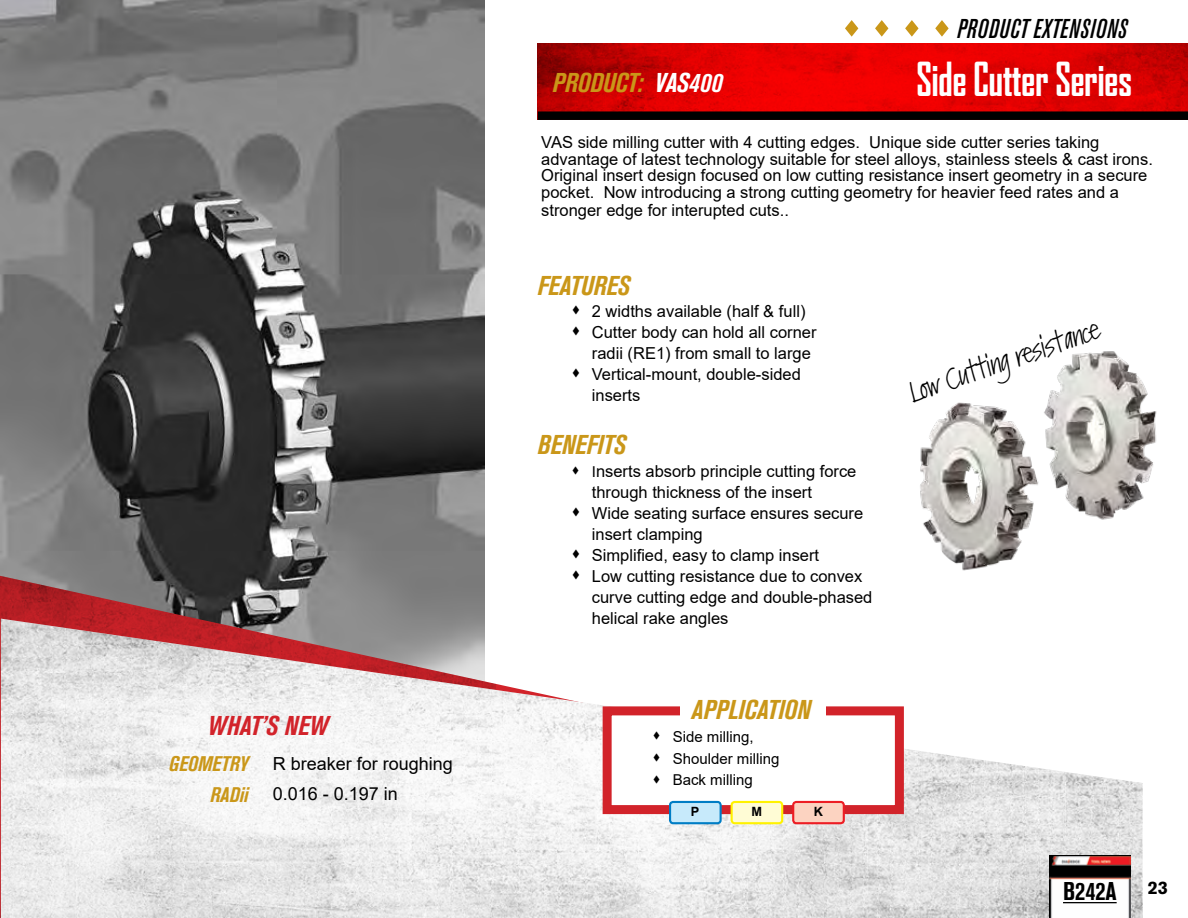
<style>
.page{position:relative;width:1188px;height:918px;background:#fff}
.page>*{position:absolute;margin:0;border:0;box-sizing:border-box;transform-origin:0 0}
.t1{font:700 condensed 45px "Agency FB";color:#fff}
.t2{font:28.5px "Kremlin Pro";color:#000}
.t3{font:italic 700 condensed 27px "Akzidenz Grotesk Std";color:#ca9719}
.t4{font:italic 500 condensed 27px "Akzidenz Grotesk Std";letter-spacing:.02em;color:#000}
.t5{font:italic 700 condensed 27px "Akzidenz Grotesk Std";color:#d2232a}
.t6{font:700 condensed 25.5px "Akzidenz Grotesk Std";color:#000}
.t7{font:18px/30.6px "Arial";color:#000}
.t8{font:700 18px "Akzidenz Grotesk Std";color:#000}
.t9{font:16.5px/21px "Arial";color:#000}
.t10{font:15px/21.8px "Arial";color:#000}
.t11{font:700 12.75px "Arial";color:#000}
.s1{font-family:"Akzidenz Grotesk Std";font-weight:700;font-style:italic;font-stretch:condensed;font-size:21px;color:#ca9719}
.s2{color:#fff}
.s3{font-size:15px}
</style>
<div class="page">
<img style="left:538px;top:44px;width:650px;height:67px">
<svg style="left:538px;top:111px;width:650px;height:9px;background:#0d0000"></svg>
<svg style="left:905px;top:20px;width:14px;height:17px"></svg>
<svg style="left:875px;top:20px;width:13px;height:17px"></svg>
<svg style="left:845px;top:20px;width:13px;height:17px"></svg>
<svg style="left:935px;top:20px;width:14px;height:17px"></svg>
<img style="left:1px;top:0;width:484px;height:576px">
<svg style="left:0;top:576px;width:485px;height:342px;background:#826263"></svg>
<img style="left:1px;top:619px;width:1142px;height:299px">
<img style="left:1049px;top:855px;width:82px;height:63px">
<hr style="left:1063px;top:902px;width:54px;height:1px;background:#000">
<div style="left:603px;top:706px;width:301px;height:108px;background:#fff;border:9px solid #d2232a"></div>
<div style="left:681px;top:696px;width:145px;height:31px;background:#fff"></div>
<div style="left:670px;top:802px;width:51px;height:21px;background:#c7eafb;border-radius:3px"></div>
<div style="left:669px;top:801px;width:53px;height:23px;border:2px solid #007dc5;border-radius:3px"></div>
<div style="left:732px;top:802px;width:50px;height:21px;background:#fffcd5;border-radius:3px"></div>
<div style="left:731px;top:801px;width:52px;height:23px;border:2px solid #fff200;border-radius:3px"></div>
<div style="left:793px;top:802px;width:51px;height:21px;background:#fcd3c1;border-radius:3px"></div>
<div style="left:792px;top:801px;width:53px;height:23px;border:2px solid #ed1d24;border-radius:3px"></div>
<img style="left:920px;top:402px;width:109px;height:169px">
<img style="left:1009px;top:351px;width:148px;height:175px">
<h3 class="t5" style="left:208px;top:710px;width:122px">WHAT’S NEW</h3>
<p class="t7" style="left:210px;top:748px;width:244px;text-indent:-41px"><span class="s1">GEOMETRY</span> R breaker for roughing<br><span class="s1">RADii</span> 0.016 - 0.197 in</p>
<h3 class="t3" style="left:553px;top:67px;width:171px">PRODUCT: <span class="s2">VAS400</span></h3>
<h3 class="t4" style="left:957px;top:13px;width:171px">PRODUCT EXTENSIONS</h3>
<h1 class="t1" style="left:916px;top:53px;width:217px">Side Cutter Series</h1>
<p class="t9" style="left:541px;top:134px;width:613px;line-height:16.5px">VAS side milling cutter with 4 cutting edges. Unique side cutter series taking advantage of latest technology suitable for steel alloys, stainless steels &amp; cast irons.<br>Original insert design focused on low cutting resistance insert geometry in a secure pocket. Now introducing a strong cutting geometry for heavier feed rates and a</p>
<p class="t9" style="left:541px;top:199px;width:249px">stronger edge for interupted cuts..</p>
<h3 class="t3" style="left:538px;top:270px;width:94px">FEATURES</h3>
<p class="t9" style="left:592px;top:301px;width:226px">2 widths available (half &amp; full)<br>Cutter body can hold all corner radii (RE1) from small to large<br>Vertical-mount, double-sided inserts</p>
<h3 class="t3" style="left:538px;top:429px;width:90px">BENEFITS</h3>
<p class="t9" style="left:592px;top:461px;width:282px"><span class="s3">I</span>nserts absorb principle cutting force through thickness of the insert<br>Wide seating surface ensures secure insert clamping<br>Simplified, easy to clamp insert<br>Low cutting resistance due to convex curve cutting edge and double-phased helical rake angles</p>
<h3 class="t3" style="left:692px;top:695px;width:121px">APPLICATION</h3>
<p class="t10" style="left:673px;top:726px;width:108px">Side milling,<br>Shoulder milling<br>Back milling</p>
<p class="t11" style="left:691px;top:803px;width:10px">P</p>
<p class="t11" style="left:751px;top:803px;width:12px">M</p>
<p class="t11" style="left:814px;top:803px;width:11px">K</p>
<h2 class="t2" style="left:903px;top:374px;width:200px;rotate:-19deg">Low Cutting resistance</h2>
<h3 class="t6" style="left:1063px;top:877px;width:55px">B242A</h3>
<p class="t8" style="left:1148px;top:877px;width:22px">23</p>
</div>
